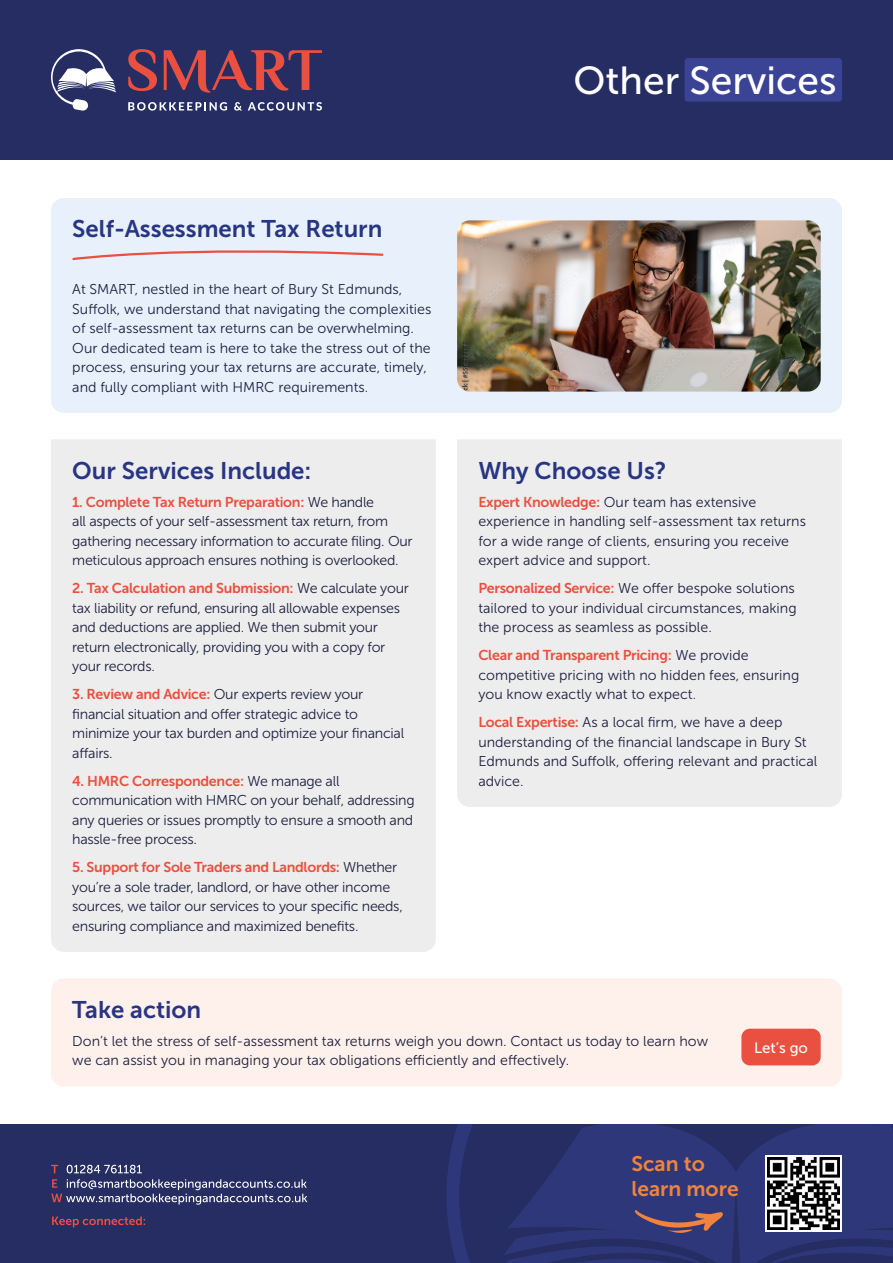
<style>
.page{position:relative;width:893px;height:1263px;background:#fff}
.page>*{position:absolute;margin:0;border:0;box-sizing:border-box;transform-origin:0 0}
.t1{font:39px "Museo Sans 500";color:#fff}
.t2{font:24px "Museo Sans 700";color:#283583}
.t3{font:21px/25.2px "Museo Sans 700";color:#f0833d}
.t4{font:15px "Museo Sans 500";color:#fff}
.t5{font:14.25px/19.5px "Museo Sans 300";color:#1d2040}
.t6{font:14.25px/19.5px "Museo Sans 300";letter-spacing:-.02em;color:#1d2040}
.t7{font:14.25px "Museo Sans 700";letter-spacing:-.02em;color:#ea503f}
.s1{font-family:"Museo Sans 300";color:#1d2040}
.s2{font-family:"Museo Sans 700";color:#ea503f}
</style>
<div class="page">
<div style="left:0;top:1125px;width:893px;height:138px;background:#252d63"></div>
<svg style="left:446px;top:1125px;width:447px;height:138px;fill:#2f377b"></svg>
<svg style="left:496px;top:1209px;width:233px;height:54px"></svg>
<svg style="left:52px;top:1216px;width:93px;height:11px"></svg>
<svg style="left:51px;top:1179px;width:256px;height:26px"></svg>
<svg style="left:67px;top:1165px;width:75px;height:8px"></svg>
<svg style="left:51px;top:1165px;width:7px;height:8px"></svg>
<svg style="left:765px;top:1155px;width:77px;height:77px"></svg>
<img style="left:768px;top:1158px;width:72px;height:72px">
<div style="left:51px;top:198px;width:791px;height:215px;background:#e8f1fb;border-radius:13px"></div>
<div style="left:0;top:0;width:893px;height:160px;background:#252d63"></div>
<svg style="left:128px;top:49px;width:29px;height:42px"></svg>
<svg style="left:164px;top:50px;width:158px;height:43px"></svg>
<svg style="left:51px;top:49px;width:65px;height:62px"></svg>
<svg style="left:128px;top:102px;width:99px;height:9px"></svg>
<svg style="left:234px;top:102px;width:8px;height:9px"></svg>
<svg style="left:248px;top:102px;width:74px;height:9px"></svg>
<div style="left:685px;top:58px;width:157px;height:44px;background:#3b4395;border-radius:3px"></div>
<svg style="left:72px;top:250px;width:312px;height:11px"></svg>
<div style="left:51px;top:439px;width:385px;height:513px;background:#eeeded"></div>
<div style="left:457px;top:439px;width:385px;height:368px;background:#eeeded"></div>
<div style="left:51px;top:978px;width:791px;height:108px;background:#fef0eb;border-radius:13px"></div>
<div style="left:741px;top:1029px;width:80px;height:36px;background:#ea503f;border-radius:9px"></div>
<img style="left:457px;top:220px;width:364px;height:172px">
<h1 class="t1" style="left:574px;top:59px;width:265px">Other Services</h1>
<h2 class="t2" style="left:72px;top:216px;width:312px">Self-Assessment Tax Return</h2>
<p class="t5" style="left:72px;top:279px;width:361px">At SMART, nestled in the heart of Bury St Edmunds, Suffolk, we understand that navigating the complexities of self-assessment tax returns can be overwhelming.<br>Our dedicated team is here to take the stress out of the process, ensuring your tax returns are accurate, timely, and fully compliant with HMRC requirements.</p>
<h2 class="t2" style="left:72px;top:457px;width:241px">Our Services Include:</h2>
<p class="t7" style="left:72px;top:494px;width:303px">1. Complete Tax Return Preparation: <span class="s1">We handle</span></p>
<p class="t6" style="left:72px;top:512px;width:342px">all aspects of your self-assessment tax return, from gathering necessary information to accurate filing. Our meticulous approach ensures nothing is overlooked.</p>
<p class="t7" style="left:72px;top:580px;width:338px">2. Tax Calculation and Submission: <span class="s1">We calculate your</span></p>
<p class="t6" style="left:72px;top:598px;width:329px">tax liability or refund, ensuring all allowable expenses and deductions are applied. We then submit your return electronically, providing you with a copy for your records.</p>
<p class="t6" style="left:72px;top:684px;width:333px"><span class="s2">3. Review and Advice:</span> Our experts review your financial situation and offer strategic advice to minimize your tax burden and optimize your financial affairs.</p>
<p class="t7" style="left:72px;top:773px;width:269px">4. HMRC Correspondence: <span class="s1">We manage all</span></p>
<p class="t5" style="left:72px;top:790px;width:344px;text-align:justify">communication with HMRC on your behalf, addressing any queries or issues promptly to ensure a smooth and hassle-free process.</p>
<p class="t7" style="left:72px;top:859px;width:327px">5. Support for Sole Traders and Landlords: <span class="s1">Whether</span></p>
<p class="t6" style="left:72px;top:877px;width:332px">you’re a sole trader, landlord, or have other income sources, we tailor our services to your specific needs, ensuring compliance and maximized benefits.</p>
<h2 class="t2" style="left:478px;top:457px;width:190px">Why Choose Us?</h2>
<p class="t5" style="left:478px;top:492px;width:329px"><span class="s2">Expert Knowledge:</span> Our team has extensive experience in handling self-assessment tax returns for a wide range of clients, ensuring you receive expert advice and support.</p>
<p class="t5" style="left:478px;top:579px;width:320px"><span class="s2">Personalized Service:</span> We offer bespoke solutions tailored to your individual circumstances, making the process as seamless as possible.</p>
<p class="t7" style="left:478px;top:647px;width:272px">Clear and Transparent Pricing: <span class="s1">We provide</span></p>
<p class="t5" style="left:478px;top:665px;width:322px">competitive pricing with no hidden fees, ensuring you know exactly what to expect.</p>
<p class="t5" style="left:478px;top:712px;width:340px"><span class="s2">Local Expertise:</span> As a local firm, we have a deep understanding of the financial landscape in Bury St Edmunds and Suffolk, offering relevant and practical advice.</p>
<h2 class="t2" style="left:72px;top:996px;width:130px">Take action</h2>
<p class="t5" style="left:72px;top:1031px;width:637px">Don’t let the stress of self-assessment tax returns weigh you down. Contact us today to learn how we can assist you in managing your tax obligations efficiently and effectively.</p>
<p class="t4" style="left:754px;top:1039px;width:55px">Let’s go</p>
<h3 class="t3" style="left:631px;top:1151px;width:109px">Scan to learn more</h3>
</div>
